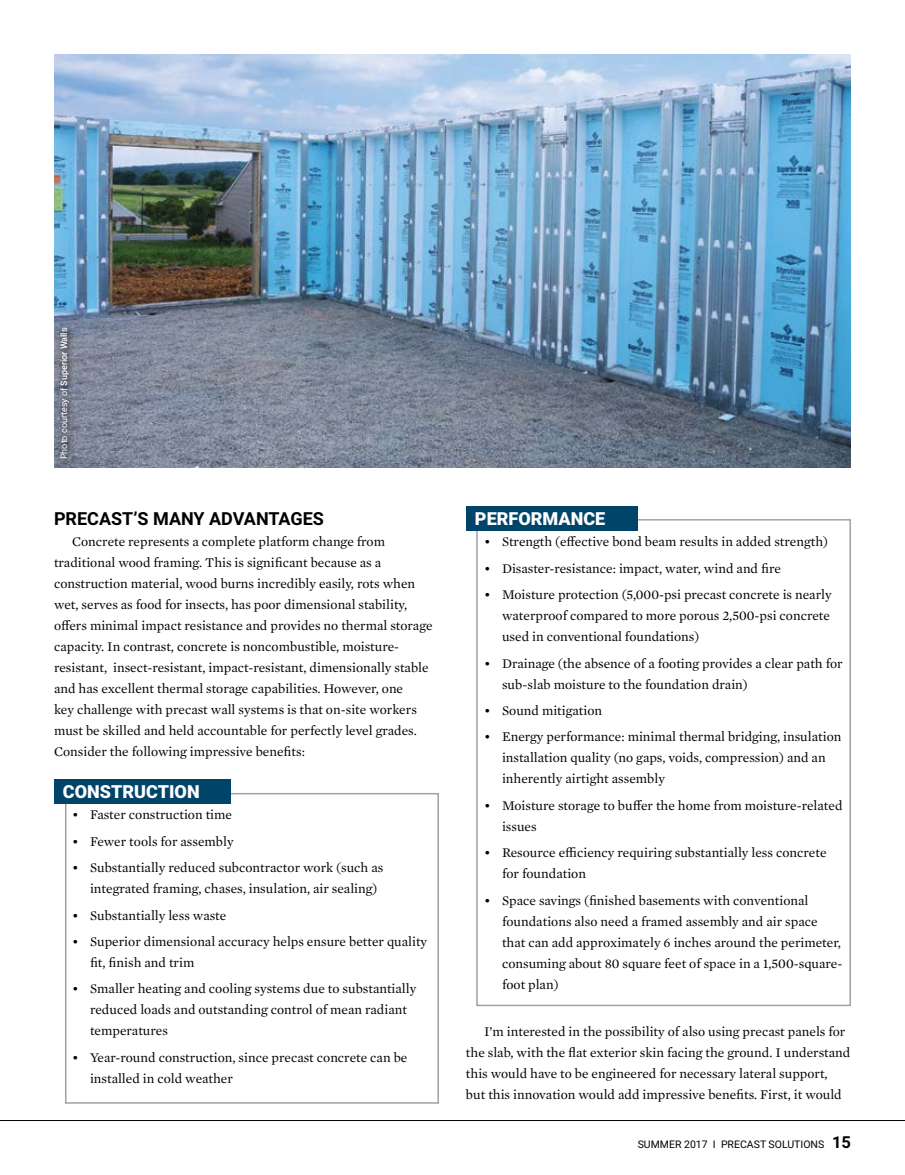
<style>
.page{position:relative;width:905px;height:1175px;background:#fff}
.page>*{position:absolute;margin:0;border:0;box-sizing:border-box;transform-origin:0 0}
.t1{font:700 18px "Roboto";color:#000}
.t2{font:900 18px "Roboto";color:#fff}
.t3{font:13.5px/21px "Mercury Text G1";color:#000}
.t4{font:10.5px "Roboto";color:#000}
.t5{font:9px "Roboto";color:#fff}
.s1{font-weight:500}
.s2{font-weight:700;font-size:16.5px}
</style>
<div class="page">
<hr style="left:0;top:1120px;width:904px;height:1px;background:#000">
<div style="left:65px;top:793px;width:374px;height:310px;border:2px solid #9fa1a4"></div>
<div style="left:476px;top:519px;width:374px;height:487px;border:2px solid #9fa1a4"></div>
<div style="left:466px;top:506px;width:171px;height:24px;background:#00446a"></div>
<div style="left:54px;top:779px;width:176px;height:24px;background:#00446a"></div>
<img style="left:54px;top:54px;width:796px;height:413px">
<svg style="left:55px;top:323px;width:21px;height:143px;background:#707587"></svg>
<p class="t5" style="left:58px;top:459px;width:133px;rotate:-90deg">Photo courtesy of <span class="s1">Superior Walls</span></p>
<h1 class="t1" style="left:54px;top:506px;width:271px">PRECAST’S MANY ADVANTAGES</h1>
<p class="t3" style="left:54px;top:530px;width:380px;text-indent:18px">Concrete represents a complete platform change from traditional wood framing. This is significant because as a construction material, wood burns incredibly easily, rots when wet, serves as food for insects, has poor dimensional stability, offers minimal impact resistance and provides no thermal storage capacity. In contrast, concrete is noncombustible, moisture&shy;resistant, insect-resistant, impact-resistant, dimensionally stable and has excellent thermal storage capabilities. However, one<br>key challenge with precast wall systems is that on-site workers must be skilled and held accountable for perfectly level grades.<br>Consider the following impressive benefits:</p>
<h1 class="t2" style="left:63px;top:779px;width:138px">CONSTRUCTION</h1>
<p class="t3" style="left:72px;top:803px;width:161px">• Faster construction time</p>
<p class="t3" style="left:72px;top:830px;width:163px">• Fewer tools for assembly</p>
<p class="t3" style="left:90px;top:856px;width:295px;text-indent:-18px">• Substantially reduced subcontractor work (such as integrated framing, chases, insulation, air sealing)</p>
<p class="t3" style="left:72px;top:904px;width:156px">• Substantially less waste</p>
<p class="t3" style="left:90px;top:930px;width:339px;text-indent:-18px">• Superior dimensional accuracy helps ensure better quality fit, finish and trim</p>
<p class="t3" style="left:90px;top:977px;width:328px;text-indent:-18px">• Smaller heating and cooling systems due to substantially reduced loads and outstanding control of mean radiant temperatures</p>
<p class="t3" style="left:90px;top:1046px;width:319px;text-indent:-18px">• Year-round construction, since precast concrete can be installed in cold weather</p>
<h1 class="t2" style="left:475px;top:506px;width:132px">PERFORMANCE</h1>
<p class="t3" style="left:484px;top:530px;width:345px">• Strength (effective bond beam results in added strength)</p>
<p class="t3" style="left:484px;top:557px;width:298px">• Disaster-resistance: impact, water, wind and fire</p>
<p class="t3" style="left:502px;top:583px;width:331px;text-indent:-18px">• Moisture protection (5,000-psi precast concrete is nearly waterproof compared to more porous 2,500-psi concrete used in conventional foundations)</p>
<p class="t3" style="left:502px;top:652px;width:342px;text-indent:-18px">• Drainage (the absence of a footing provides a clear path for sub-slab moisture to the foundation drain)</p>
<p class="t3" style="left:484px;top:699px;width:120px">• Sound mitigation</p>
<p class="t3" style="left:502px;top:725px;width:341px;text-indent:-18px">• Energy performance: minimal thermal bridging, insulation installation quality (no gaps, voids, compression) and an inherently airtight assembly</p>
<p class="t3" style="left:502px;top:794px;width:342px;text-indent:-18px">• Moisture storage to buffer the home from moisture-related issues</p>
<p class="t3" style="left:502px;top:841px;width:326px;text-indent:-18px">• Resource efficiency requiring substantially less concrete for foundation</p>
<p class="t3" style="left:502px;top:889px;width:342px;text-indent:-18px">• Space savings (finished basements with conventional foundations also need a framed assembly and air space that can add approximately 6 inches around the perimeter, consuming about 80 square feet of space in a 1,500-square&shy;foot plan)</p>
<p class="t3" style="left:466px;top:1020px;width:386px;text-indent:18px">I’m interested in the possibility of also using precast panels for the slab, with the flat exterior skin facing the ground. I understand this would have to be engineered for necessary lateral support, but this innovation would add impressive benefits. First, it would</p>
<p class="t4" style="left:637px;top:1137px;width:215px">SUMMER 2017 I PRECAST SOLUTIONS <span class="s2">15</span></p>
</div>
